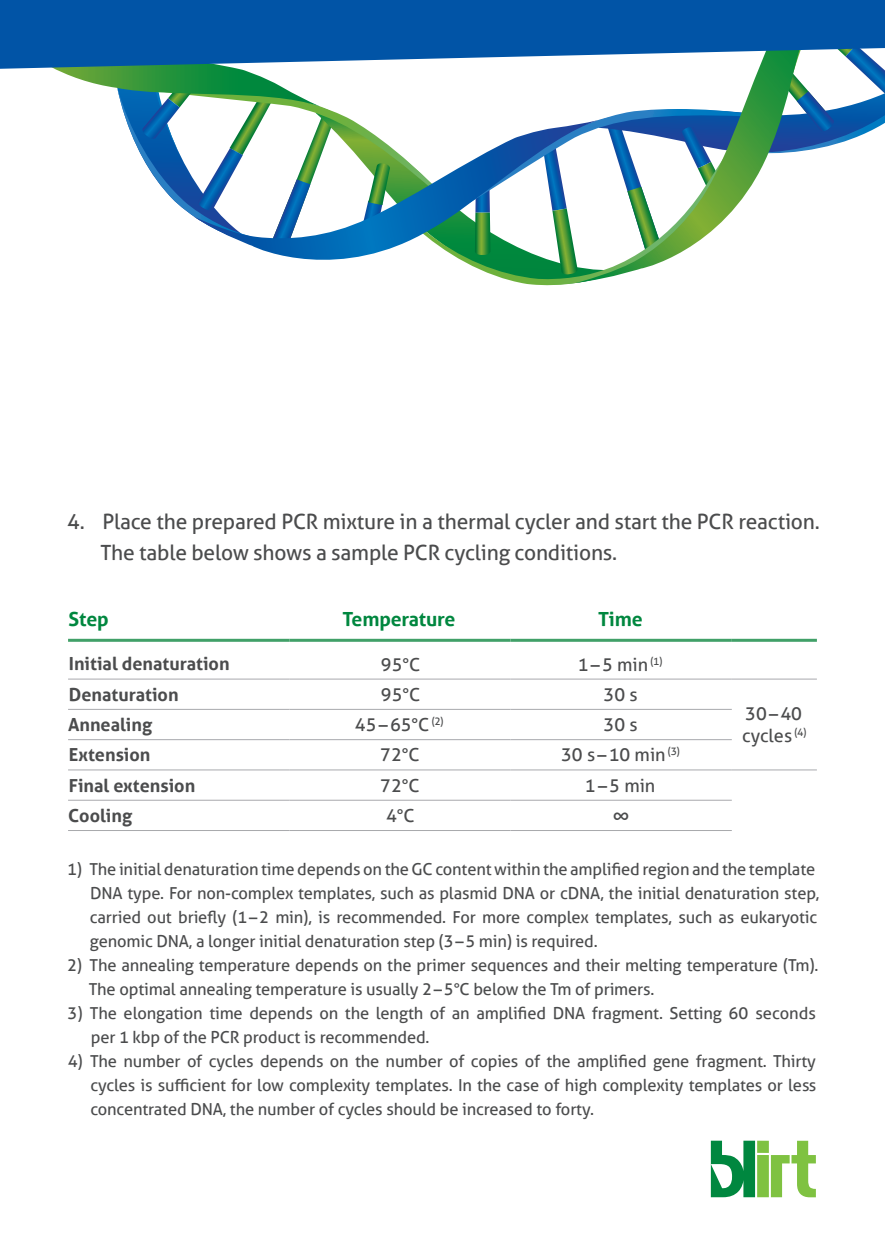
<style>
.page{position:relative;width:885px;height:1242px;background:#fff}
.page>*{position:absolute;margin:0;border:0;box-sizing:border-box;transform-origin:0 0}
._6pt{font:21px/31.5px "Aller";letter-spacing:-.01em;color:#4b4c4d}
.p_tabela_align_centr{font:700 19.5px "Aller";letter-spacing:-.01em;color:#00873f}
._6pt-2{font:18px/21.6px "Aller";color:#4b4c4d}
._6pt-3{font:700 18px "Aller";color:#4b4c4d}
.adds{font:16.5px/24px "Aller";letter-spacing:-.01em;color:#4b4c4d}
._6pt-4{font:10.5px "Aller";color:#4b4c4d}
</style>
<div class="page">
<svg style="left:55px;top:69px;width:829px;height:217px"></svg>
<svg style="left:0;top:0;width:884px;height:69px;background:#216aae"></svg>
<hr style="left:68px;top:639px;width:221px;height:3px;background:#41a068">
<hr style="left:289px;top:639px;width:221px;height:3px;background:#41a068">
<hr style="left:510px;top:639px;width:221px;height:3px;background:#41a068">
<hr style="left:731px;top:639px;width:85px;height:3px;background:#41a068">
<hr style="left:731px;top:678px;width:85px;height:1px;background:#a8a9ad">
<hr style="left:731px;top:769px;width:85px;height:1px;background:#a8a9ad">
<hr style="left:68px;top:678px;width:221px;height:1px;background:#a8a9ad">
<hr style="left:289px;top:678px;width:221px;height:1px;background:#a8a9ad">
<hr style="left:510px;top:678px;width:221px;height:1px;background:#a8a9ad">
<hr style="left:68px;top:709px;width:221px;height:1px;background:#a8a9ad">
<hr style="left:289px;top:709px;width:221px;height:1px;background:#a8a9ad">
<hr style="left:510px;top:709px;width:221px;height:1px;background:#a8a9ad">
<hr style="left:68px;top:739px;width:221px;height:1px;background:#a8a9ad">
<hr style="left:289px;top:739px;width:221px;height:1px;background:#a8a9ad">
<hr style="left:510px;top:739px;width:221px;height:1px;background:#a8a9ad">
<hr style="left:68px;top:769px;width:221px;height:1px;background:#a8a9ad">
<hr style="left:289px;top:769px;width:221px;height:1px;background:#a8a9ad">
<hr style="left:510px;top:769px;width:221px;height:1px;background:#a8a9ad">
<hr style="left:68px;top:799px;width:221px;height:1px;background:#a8a9ad">
<hr style="left:289px;top:799px;width:221px;height:1px;background:#a8a9ad">
<hr style="left:510px;top:799px;width:221px;height:1px;background:#a8a9ad">
<hr style="left:68px;top:830px;width:221px;height:1px;background:#a8a9ad">
<hr style="left:289px;top:830px;width:221px;height:1px;background:#a8a9ad">
<hr style="left:510px;top:830px;width:221px;height:1px;background:#a8a9ad">
<svg style="left:710px;top:1140px;width:45px;height:57px"></svg>
<div style="left:757px;top:1140px;width:11px;height:13px;background:#7fc241"></div>
<div style="left:757px;top:1155px;width:11px;height:42px;background:#7fc241"></div>
<svg style="left:770px;top:1140px;width:45px;height:57px"></svg>
<p class="_6pt" style="left:100px;top:505px;width:720px;text-indent:-33px">4. Place the prepared PCR mixture in a thermal cycler and start the PCR reaction.<br>The table below shows a sample PCR cycling conditions.</p>
<p class="p_tabela_align_centr" style="left:68px;top:607px;width:42px">Step</p>
<p class="p_tabela_align_centr" style="left:342px;top:607px;width:114px">Temperature</p>
<p class="p_tabela_align_centr" style="left:598px;top:607px;width:46px">Time</p>
<p class="_6pt-3" style="left:69px;top:653px;width:162px">Initial denaturation</p>
<p class="_6pt-2" style="left:381px;top:653px;width:41px">95°C</p>
<p class="_6pt-2" style="left:577px;top:653px;width:86px">1–5 min <sup>(1)</sup></p>
<p class="_6pt-3" style="left:69px;top:683px;width:111px">Denaturation</p>
<p class="_6pt-2" style="left:381px;top:683px;width:41px">95°C</p>
<p class="_6pt-2" style="left:603px;top:683px;width:36px">30 s</p>
<p class="_6pt-2" style="left:742px;top:703px;width:61px">30–40 cycles</p>
<p class="_6pt-3" style="left:68px;top:713px;width:86px">Annealing</p>
<p class="_6pt-2" style="left:355px;top:714px;width:90px">45 –65°C <sup>(2)</sup></p>
<p class="_6pt-2" style="left:603px;top:714px;width:36px">30 s</p>
<p class="_6pt-4" style="left:794px;top:726px;width:13px">(4)</p>
<p class="_6pt-3" style="left:69px;top:744px;width:83px">Extension</p>
<p class="_6pt-2" style="left:380px;top:744px;width:41px">72°C</p>
<p class="_6pt-2" style="left:561px;top:744px;width:120px">30 s –10 min <sup>(3)</sup></p>
<p class="_6pt-3" style="left:69px;top:774px;width:128px">Final extension</p>
<p class="_6pt-2" style="left:380px;top:774px;width:41px">72°C</p>
<p class="_6pt-2" style="left:585px;top:774px;width:72px">1–5 min</p>
<p class="_6pt-3" style="left:68px;top:804px;width:65px">Cooling</p>
<p class="_6pt-2" style="left:386px;top:805px;width:30px">4°C</p>
<p class="_6pt" style="left:613px;top:798px;width:18px">∞</p>
<p class="adds" style="left:90px;top:857px;width:731px;text-indent:-23px">1) The initial denaturation time depends on the GC content within the amplified region and the template DNA type. For non-complex templates, such as plasmid DNA or cDNA, the initial denaturation step, carried out briefly (1–2 min), is recommended. For more complex templates, such as eukaryotic genomic DNA, a longer initial denaturation step (3–5 min) is required.</p>
<p class="adds" style="left:89px;top:953px;width:731px;text-indent:-22px">2) The annealing temperature depends on the primer sequences and their melting temperature (Tm).<br>The optimal annealing temperature is usually 2–5°C below the Tm of primers.</p>
<p class="adds" style="left:91px;top:1001px;width:726px;text-indent:-23px">3) The elongation time depends on the length of an amplified DNA fragment. Setting 60 seconds per 1 kbp of the PCR product is recommended.</p>
<p class="adds" style="left:90px;top:1049px;width:727px;text-align:justify;text-indent:-23px">4) The number of cycles depends on the number of copies of the amplified gene fragment. Thirty cycles is sufficient for low complexity templates. In the case of high complexity templates or less concentrated DNA, the number of cycles should be increased to forty.</p>
</div>
